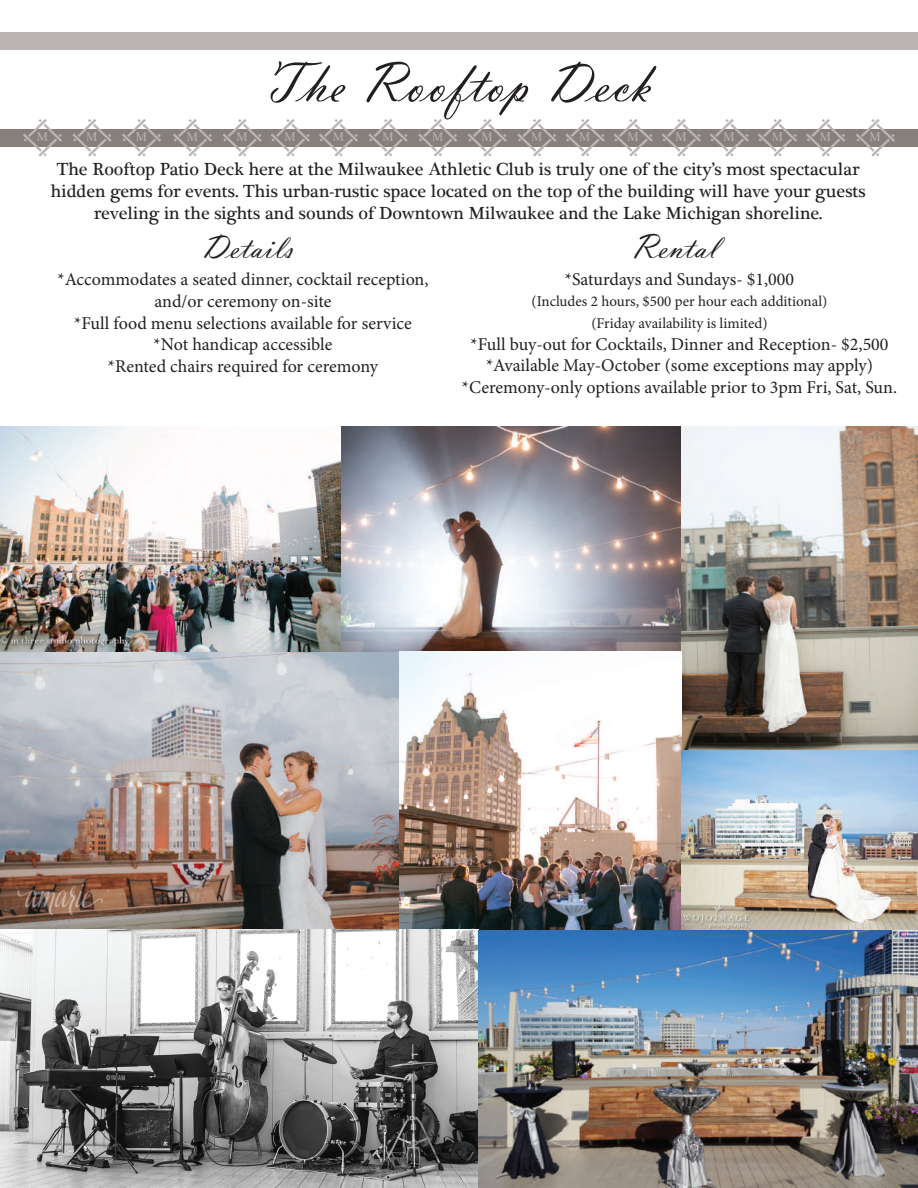
<style>
.page{position:relative;width:918px;height:1188px;background:#fff}
.page>*{position:absolute;margin:0;border:0;box-sizing:border-box;transform-origin:0 0}
.t1{font:italic 60px "Vladimir Script";letter-spacing:.01em;color:#231f20}
.t2{font:italic 36px "Vladimir Script";letter-spacing:.01em;color:#231f20}
.t3{font:18px/21.6px "Minion Pro";letter-spacing:-.005em;color:#231f20;text-align:center}
.t4{font:18px/21.6px "Plantagenet Cherokee";color:#231f20;text-align:center}
.t5{font:15px/21.6px "Minion Pro";color:#231f20;text-align:center}
.t6{font:13.05px "Times New Roman";color:#bab5b4}
</style>
<div class="page">
<svg style="left:0;top:32px;width:2px;height:18px"></svg>
<div style="left:2px;top:32px;width:916px;height:18px;background:#bab5b4"></div>
<div style="left:0;top:129px;width:918px;height:18px;background:#867f7c"></div>
<svg style="left:23px;top:119px;width:39px;height:38px"></svg>
<svg style="left:72px;top:119px;width:40px;height:38px"></svg>
<svg style="left:122px;top:119px;width:39px;height:38px"></svg>
<svg style="left:173px;top:119px;width:39px;height:38px"></svg>
<svg style="left:223px;top:119px;width:39px;height:38px"></svg>
<svg style="left:271px;top:119px;width:39px;height:38px"></svg>
<svg style="left:319px;top:119px;width:39px;height:38px"></svg>
<svg style="left:368px;top:119px;width:40px;height:38px"></svg>
<svg style="left:418px;top:119px;width:40px;height:38px"></svg>
<svg style="left:468px;top:119px;width:39px;height:38px"></svg>
<svg style="left:517px;top:119px;width:40px;height:38px"></svg>
<svg style="left:565px;top:119px;width:40px;height:38px"></svg>
<svg style="left:614px;top:119px;width:39px;height:38px"></svg>
<svg style="left:662px;top:119px;width:39px;height:38px"></svg>
<svg style="left:710px;top:119px;width:39px;height:38px"></svg>
<svg style="left:758px;top:119px;width:39px;height:38px"></svg>
<svg style="left:806px;top:119px;width:39px;height:38px"></svg>
<svg style="left:856px;top:119px;width:39px;height:38px"></svg>
<img style="left:0;top:651px;width:400px;height:279px">
<img style="left:0;top:427px;width:682px;height:224px">
<img style="left:682px;top:427px;width:236px;height:503px">
<img style="left:400px;top:651px;width:282px;height:279px">
<img style="left:0;top:930px;width:918px;height:258px">
<h1 class="t1" style="left:264px;top:47px;width:391px">The Rooftop Deck</h1>
<p class="t6" style="left:37px;top:128px;width:13px">M</p>
<p class="t6" style="left:86px;top:128px;width:13px">M</p>
<p class="t6" style="left:136px;top:128px;width:13px">M</p>
<p class="t6" style="left:187px;top:128px;width:13px">M</p>
<p class="t6" style="left:236px;top:128px;width:13px">M</p>
<p class="t6" style="left:285px;top:128px;width:13px">M</p>
<p class="t6" style="left:333px;top:128px;width:13px">M</p>
<p class="t6" style="left:382px;top:128px;width:13px">M</p>
<p class="t6" style="left:432px;top:128px;width:13px">M</p>
<p class="t6" style="left:482px;top:128px;width:13px">M</p>
<p class="t6" style="left:531px;top:128px;width:13px">M</p>
<p class="t6" style="left:579px;top:128px;width:13px">M</p>
<p class="t6" style="left:627px;top:128px;width:13px">M</p>
<p class="t6" style="left:676px;top:128px;width:13px">M</p>
<p class="t6" style="left:724px;top:128px;width:13px">M</p>
<p class="t6" style="left:772px;top:128px;width:13px">M</p>
<p class="t6" style="left:820px;top:128px;width:13px">M</p>
<p class="t6" style="left:870px;top:128px;width:13px">M</p>
<p class="t4" style="left:51px;top:159px;width:816px">The Rooftop Patio Deck here at the Milwaukee Athletic Club is truly one of the city’s most spectacular hidden gems for events. This urban-rustic space located on the top of the building will have your guests reveling in the sights and sounds of Downtown Milwaukee and the Lake Michigan shoreline.</p>
<h2 class="t2" style="left:202px;top:226px;width:102px">Details</h2>
<h2 class="t2" style="left:631px;top:226px;width:107px">Rental</h2>
<p class="t3" style="left:57px;top:269px;width:373px">*Accommodates a seated dinner, cocktail reception, and/or ceremony on-site<br>*Full food menu selections available for service *Not handicap accessible<br>*Rented chairs required for ceremony</p>
<p class="t3" style="left:565px;top:269px;width:231px">*Saturdays and Sundays- $1,000</p>
<p class="t5" style="left:532px;top:291px;width:297px">(Includes 2 hours, $500 per hour each additional) (Friday availability is limited)</p>
<p class="t3" style="left:462px;top:333px;width:437px">*Full buy-out for Cocktails, Dinner and Reception- $2,500 *Available May-October (some exceptions may apply) *Ceremony-only options available prior to 3pm Fri, Sat, Sun.</p>
</div>
